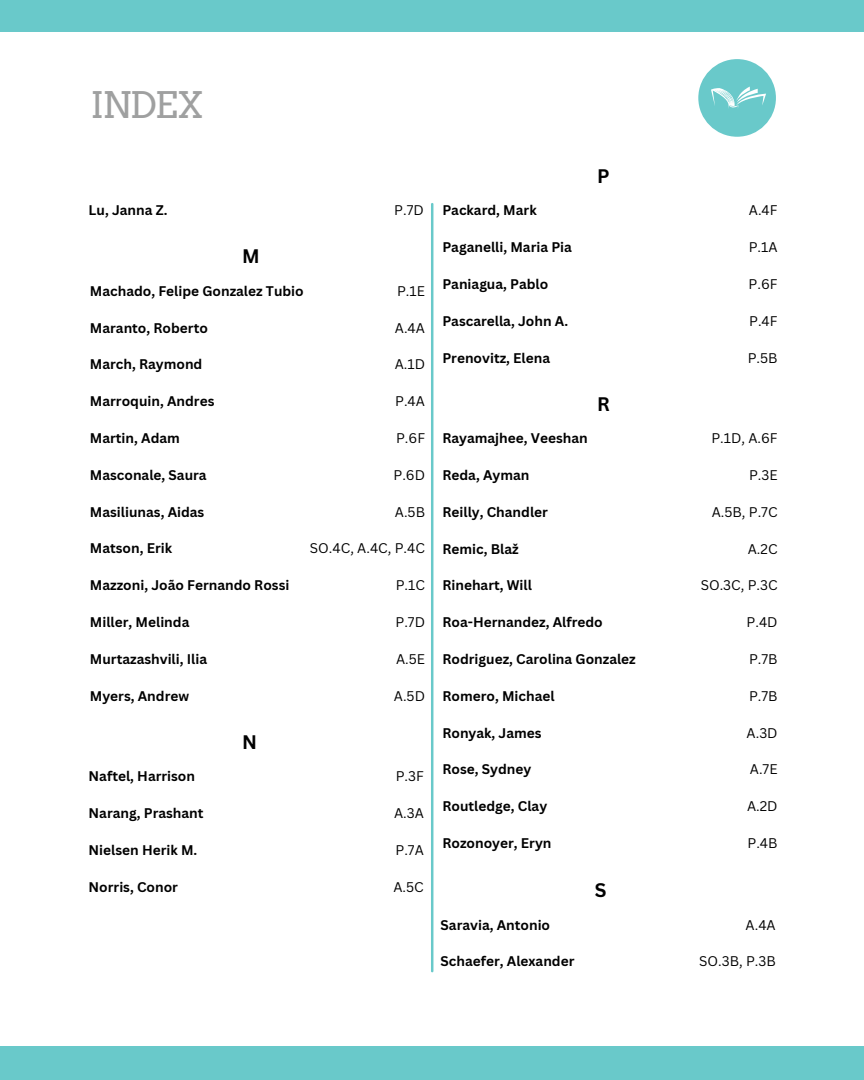
<style>
.page{position:relative;width:864px;height:1080px;background:#fff}
.page>*{position:absolute;margin:0;border:0;box-sizing:border-box;transform-origin:0 0}
.t1{font:36.6px "Arvo";letter-spacing:-.05em;color:#9fa0a0}
.t2{font:700 19.05px "Canva Sans";color:#000}
.t3{font:700 13.65px "Canva Sans";color:#000}
.t4{font:13.65px "Canva Sans";color:#000}
</style>
<div class="page">
<div style="left:698px;top:59px;width:78px;height:78px;background:#69c9ca;border-radius:50%"></div>
<div style="left:0;top:1047px;width:864px;height:33px;background:#69c9ca"></div>
<div style="left:0;top:0;width:864px;height:32px;background:#69c9ca"></div>
<hr style="left:431px;top:204px;width:2px;height:767px;background:#69c9ca">
<svg style="left:711px;top:87px;width:55px;height:21px"></svg>
<h1 class="t1" style="left:91px;top:83px;width:114px">INDEX</h1>
<p class="t3" style="left:89px;top:201px;width:80px">Lu, Janna Z.</p>
<p class="t4" style="left:394px;top:201px;width:31px">P.7D</p>
<h2 class="t2" style="left:242px;top:243px;width:19px">M</h2>
<p class="t3" style="left:90px;top:281px;width:215px">Machado, Felipe Gonzalez Tubio</p>
<p class="t3" style="left:90px;top:318px;width:120px">Maranto, Roberto</p>
<p class="t3" style="left:90px;top:355px;width:114px">March, Raymond</p>
<p class="t3" style="left:90px;top:392px;width:126px">Marroquin, Andres</p>
<p class="t3" style="left:90px;top:428px;width:92px">Martin, Adam</p>
<p class="t3" style="left:90px;top:465px;width:118px">Masconale, Saura</p>
<p class="t3" style="left:90px;top:502px;width:116px">Masiliunas, Aidas</p>
<p class="t3" style="left:90px;top:539px;width:84px">Matson, Erik</p>
<p class="t3" style="left:90px;top:576px;width:201px">Mazzoni, João Fernando Rossi</p>
<p class="t3" style="left:90px;top:612px;width:101px">Miller, Melinda</p>
<p class="t3" style="left:90px;top:649px;width:119px">Murtazashvili, Ilia</p>
<p class="t3" style="left:90px;top:686px;width:101px">Myers, Andrew</p>
<p class="t4" style="left:397px;top:281px;width:29px">P.1E</p>
<p class="t4" style="left:395px;top:318px;width:32px">A.4A</p>
<p class="t4" style="left:395px;top:355px;width:32px">A.1D</p>
<p class="t4" style="left:395px;top:392px;width:31px">P.4A</p>
<p class="t4" style="left:396px;top:428px;width:30px">P.6F</p>
<p class="t4" style="left:393px;top:465px;width:33px">P.6D</p>
<p class="t4" style="left:395px;top:502px;width:32px">A.5B</p>
<p class="t4" style="left:310px;top:539px;width:117px">SO.4C, A.4C, P.4C</p>
<p class="t4" style="left:396px;top:576px;width:31px">P.1C</p>
<p class="t4" style="left:396px;top:612px;width:31px">P.7D</p>
<p class="t4" style="left:396px;top:649px;width:31px">A.5E</p>
<p class="t4" style="left:394px;top:686px;width:33px">A.5D</p>
<p class="t3" style="left:89px;top:767px;width:108px">Naftel, Harrison</p>
<p class="t3" style="left:89px;top:803px;width:116px">Narang, Prashant</p>
<p class="t3" style="left:89px;top:840px;width:110px">Nielsen Herik M.</p>
<p class="t3" style="left:89px;top:877px;width:91px">Norris, Conor</p>
<h2 class="t2" style="left:242px;top:728px;width:16px">N</h2>
<p class="t4" style="left:396px;top:767px;width:30px">P.3F</p>
<p class="t4" style="left:394px;top:803px;width:31px">A.3A</p>
<p class="t4" style="left:395px;top:840px;width:30px">P.7A</p>
<p class="t4" style="left:393px;top:877px;width:32px">A.5C</p>
<p class="t3" style="left:442px;top:201px;width:96px">Packard, Mark</p>
<p class="t3" style="left:442px;top:238px;width:131px">Paganelli, Maria Pia</p>
<p class="t3" style="left:442px;top:274px;width:107px">Paniagua, Pablo</p>
<p class="t3" style="left:442px;top:311px;width:127px">Pascarella, John A.</p>
<p class="t3" style="left:442px;top:348px;width:109px">Prenovitz, Elena</p>
<h2 class="t2" style="left:597px;top:163px;width:14px">P</h2>
<h2 class="t2" style="left:597px;top:390px;width:14px">R</h2>
<p class="t3" style="left:442px;top:428px;width:147px">Rayamajhee, Veeshan</p>
<p class="t3" style="left:442px;top:465px;width:89px">Reda, Ayman</p>
<p class="t3" style="left:442px;top:502px;width:107px">Reilly, Chandler</p>
<p class="t3" style="left:442px;top:539px;width:78px">Remic, Blaž</p>
<p class="t3" style="left:442px;top:576px;width:91px">Rinehart, Will</p>
<p class="t3" style="left:442px;top:613px;width:162px">Roa-Hernandez, Alfredo</p>
<p class="t3" style="left:442px;top:649px;width:195px">Rodriguez, Carolina Gonzalez</p>
<p class="t3" style="left:442px;top:686px;width:114px">Romero, Michael</p>
<p class="t3" style="left:442px;top:723px;width:101px">Ronyak, James</p>
<p class="t3" style="left:442px;top:760px;width:90px">Rose, Sydney</p>
<p class="t3" style="left:442px;top:797px;width:106px">Routledge, Clay</p>
<p class="t3" style="left:442px;top:833px;width:111px">Rozonoyer, Eryn</p>
<p class="t3" style="left:441px;top:915px;width:111px">Saravia, Antonio</p>
<p class="t3" style="left:441px;top:952px;width:135px">Schaefer, Alexander</p>
<h2 class="t2" style="left:595px;top:877px;width:13px">S</h2>
<p class="t4" style="left:749px;top:201px;width:30px">A.4F</p>
<p class="t4" style="left:749px;top:238px;width:30px">P.1A</p>
<p class="t4" style="left:749px;top:274px;width:30px">P.6F</p>
<p class="t4" style="left:749px;top:311px;width:30px">P.4F</p>
<p class="t4" style="left:748px;top:348px;width:31px">P.5B</p>
<p class="t4" style="left:711px;top:428px;width:68px">P.1D, A.6F</p>
<p class="t4" style="left:749px;top:465px;width:30px">P.3E</p>
<p class="t4" style="left:712px;top:502px;width:67px">A.5B, P.7C</p>
<p class="t4" style="left:748px;top:539px;width:31px">A.2C</p>
<p class="t4" style="left:701px;top:576px;width:78px">SO.3C, P.3C</p>
<p class="t4" style="left:747px;top:613px;width:33px">P.4D</p>
<p class="t4" style="left:749px;top:649px;width:30px">P.7B</p>
<p class="t4" style="left:749px;top:686px;width:30px">P.7B</p>
<p class="t4" style="left:747px;top:723px;width:32px">A.3D</p>
<p class="t4" style="left:750px;top:760px;width:29px">A.7E</p>
<p class="t4" style="left:747px;top:797px;width:32px">A.2D</p>
<p class="t4" style="left:748px;top:833px;width:32px">P.4B</p>
<p class="t4" style="left:746px;top:915px;width:32px">A.4A</p>
<p class="t4" style="left:699px;top:952px;width:78px">SO.3B, P.3B</p>
</div>
